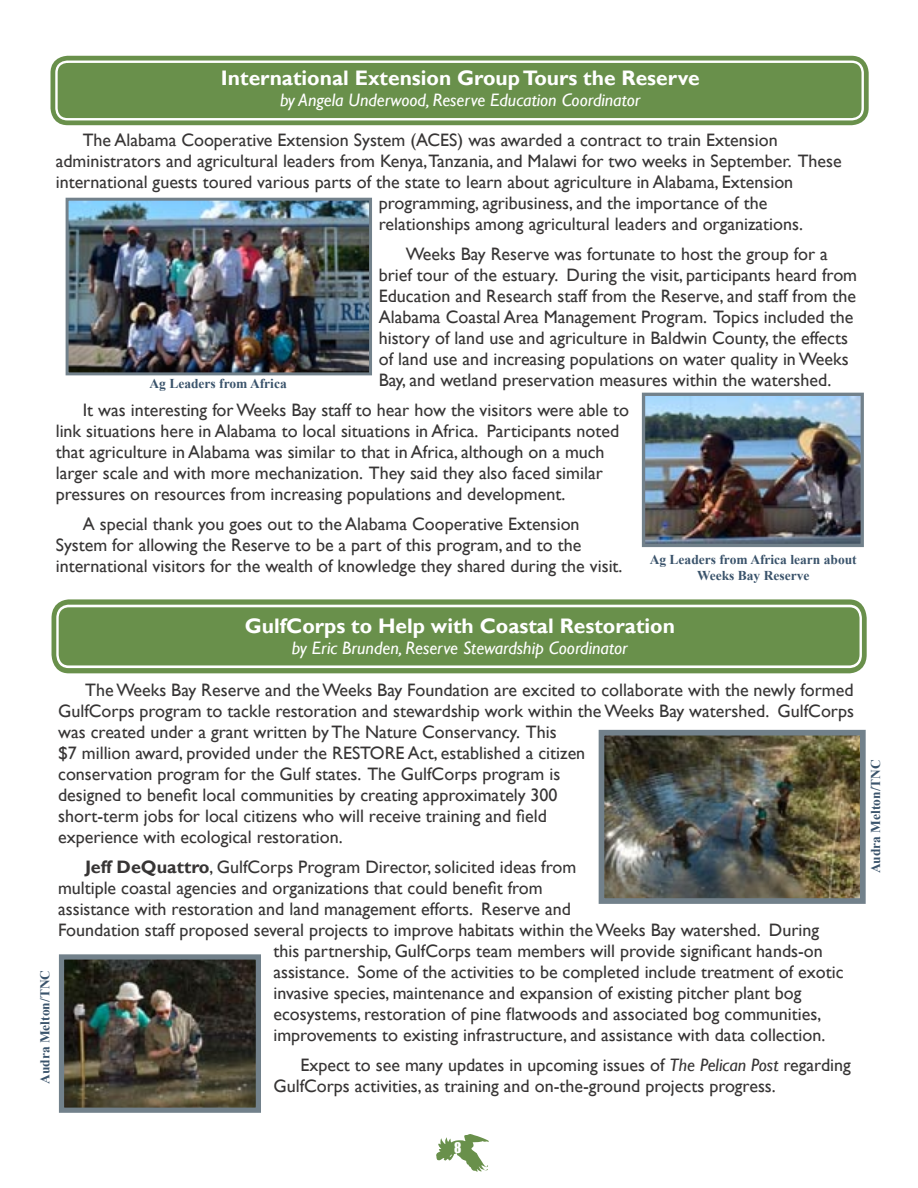
<style>
.page{position:relative;width:918px;height:1188px;background:#fff}
.page>*{position:absolute;margin:0;border:0;box-sizing:border-box;transform-origin:0 0}
.t1{font:700 21px "Gill Sans";color:#fff}
.t2{font:18px/21px "Gill Sans";color:#373535}
.t3{font:italic 18px "Gill Sans";color:#fff}
.t4{font:700 13.5px/16.2px "Times New Roman";color:#3a536b;text-align:center}
.t5{font:13.5px "Impact";color:#fff}
.s1{font-weight:700}
.s2{font-style:italic}
</style>
<div class="page">
<svg style="left:436px;top:1134px;width:53px;height:38px"></svg>
<svg style="left:50px;top:55px;width:819px;height:71px;background:#93af7e"></svg>
<svg style="left:54px;top:59px;width:811px;height:60px;background:#729655"></svg>
<img style="left:646px;top:397px;width:214px;height:146px">
<div style="left:642px;top:393px;width:222px;height:154px;border:3px solid #72818b"></div>
<img style="left:70px;top:202px;width:298px;height:169px">
<div style="left:66px;top:198px;width:306px;height:177px;border:3px solid #72818b"></div>
<svg style="left:51px;top:599px;width:816px;height:75px;background:#89a771"></svg>
<svg style="left:55px;top:603px;width:808px;height:64px;background:#739757"></svg>
<img style="left:606px;top:737px;width:253px;height:160px">
<div style="left:599px;top:730px;width:267px;height:174px;border:6px solid #72818b"></div>
<img style="left:65px;top:960px;width:190px;height:147px">
<div style="left:59px;top:954px;width:202px;height:159px;border:5px solid #72818b"></div>
<p class="t1" style="left:221px;top:66px;width:480px">International Extension Group Tours the Reserve</p>
<p class="t3" style="left:280px;top:90px;width:362px">by Angela Underwood, Reserve Education Coordinator</p>
<p class="t2" style="left:83px;top:130px;width:696px">The Alabama Cooperative Extension System (ACES) was awarded a contract to train Extension</p>
<p class="t2" style="left:56px;top:151px;width:787px">administrators and agricultural leaders from Kenya,Tanzania, and Malawi for two weeks in September. These</p>
<p class="t2" style="left:56px;top:172px;width:739px">international guests toured various parts of the state to learn about agriculture in Alabama, Extension</p>
<p class="t2" style="left:379px;top:193px;width:390px">programming, agribusiness, and the importance of the</p>
<p class="t2" style="left:379px;top:214px;width:426px">relationships among agricultural leaders and organizations.</p>
<p class="t2" style="left:379px;top:244px;width:480px;text-indent:27px">Weeks Bay Reserve was fortunate to host the group for a brief tour of the estuary. During the visit, participants heard from Education and Research staff from the Reserve, and staff from the Alabama Coastal Area Management Program. Topics included the history of land use and agriculture in Baldwin County, the effects of land use and increasing populations on water quality in Weeks Bay, and wetland preservation measures within the watershed.</p>
<p class="t2" style="left:56px;top:400px;width:575px;text-indent:27px">It was interesting for Weeks Bay staff to hear how the visitors were able to link situations here in Alabama to local situations in Africa. Participants noted that agriculture in Alabama was similar to that in Africa, although on a much larger scale and with more mechanization. They said they also faced similar pressures on resources from increasing populations and development.</p>
<p class="t2" style="left:56px;top:514px;width:568px;text-indent:27px">A special thank you goes out to the Alabama Cooperative Extension<br>System for allowing the Reserve to be a part of this program, and to the international visitors for the wealth of knowledge they shared during the visit.</p>
<p class="t4" style="left:149px;top:375px;width:139px">Ag Leaders from Africa</p>
<p class="t4" style="left:650px;top:551px;width:209px">Ag Leaders from Africa learn about<br>Weeks Bay Reserve</p>
<p class="t1" style="left:245px;top:613px;width:432px">GulfCorps to Help with Coastal Restoration</p>
<p class="t3" style="left:292px;top:637px;width:337px">by Eric Brunden, Reserve Stewardship Coordinator</p>
<p class="t4" style="left:37px;top:1084px;width:116px;rotate:-90deg">Audra Melton/TNC</p>
<p class="t2" style="left:58px;top:679px;width:797px;text-indent:27px">The Weeks Bay Reserve and the Weeks Bay Foundation are excited to collaborate with the newly formed GulfCorps program to tackle restoration and stewardship work within the Weeks Bay watershed. GulfCorps was created under a grant written by The Nature Conservancy. This<br>$7 million award, provided under the RESTORE Act, established a citizen<br>conservation program for the Gulf states. The GulfCorps program is<br>designed to benefit local communities by creating approximately 300<br>short-term jobs for local citizens who will receive training and field<br>experience with ecological restoration.</p>
<p class="t2" style="left:85px;top:856px;width:493px"><span class="s1">Jeff DeQuattro</span>, GulfCorps Program Director, solicited ideas from</p>
<p class="t2" style="left:58px;top:877px;width:486px">multiple coastal agencies and organizations that could benefit from</p>
<p class="t2" style="left:58px;top:898px;width:514px">assistance with restoration and land management efforts. Reserve and</p>
<p class="t2" style="left:58px;top:919px;width:763px">Foundation staff proposed several projects to improve habitats within the Weeks Bay watershed. During</p>
<p class="t2" style="left:273px;top:940px;width:551px">this partnership, GulfCorps team members will provide significant hands-on</p>
<p class="t2" style="left:273px;top:961px;width:572px">assistance. Some of the activities to be completed include treatment of exotic</p>
<p class="t2" style="left:273px;top:982px;width:530px">invasive species, maintenance and expansion of existing pitcher plant bog</p>
<p class="t2" style="left:273px;top:1003px;width:549px">ecosystems, restoration of pine flatwoods and associated bog communities,</p>
<p class="t2" style="left:273px;top:1024px;width:553px">improvements to existing infrastructure, and assistance with data collection.</p>
<p class="t2" style="left:273px;top:1054px;width:579px;text-indent:27px">Expect to see many updates in upcoming issues of <span class="s2">The Pelican Post</span> regarding<br>GulfCorps activities, as training and on-the-ground projects progress.</p>
<p class="t4" style="left:867px;top:873px;width:116px;rotate:-90deg">Audra Melton/TNC</p>
<p class="t5" style="left:454px;top:1137px;width:9px">8</p>
</div>
